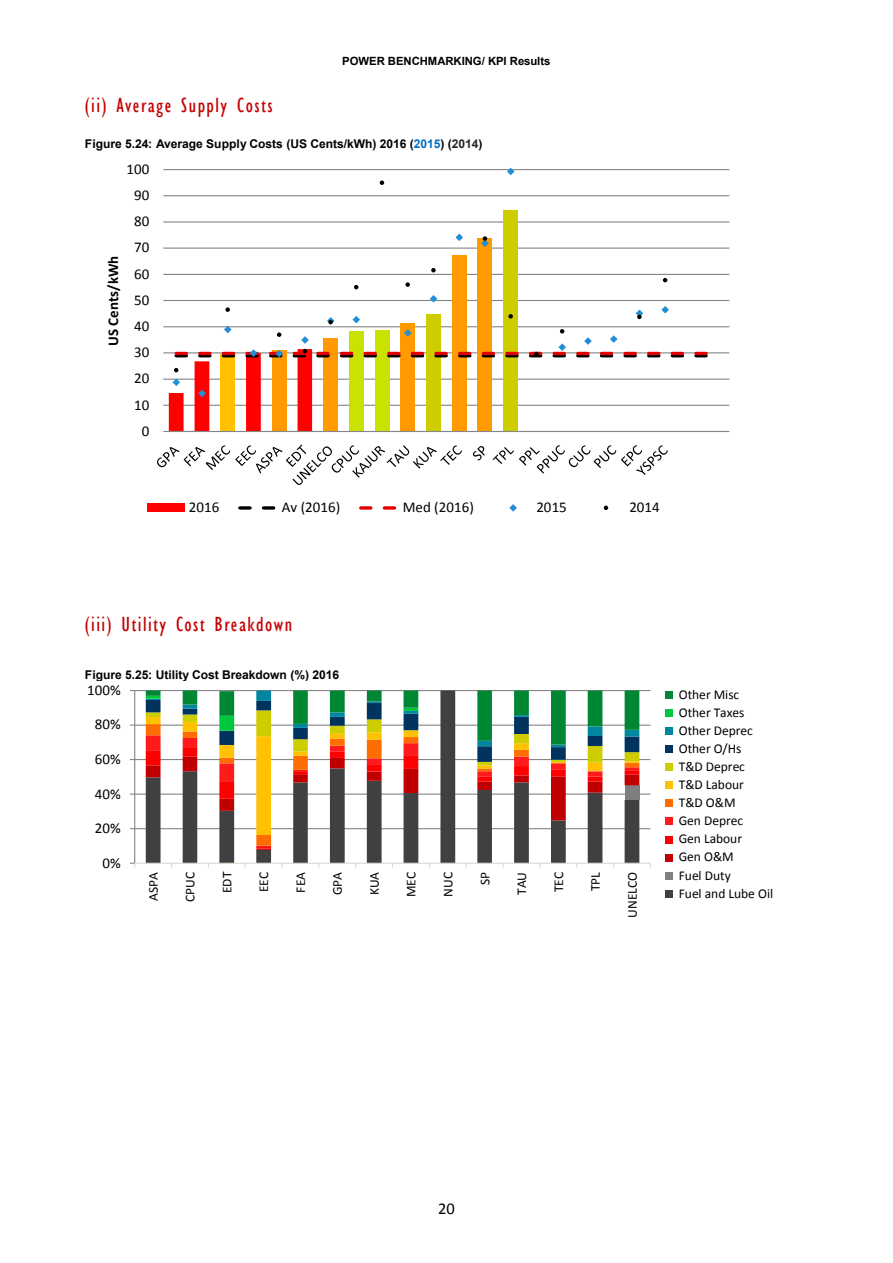
<style>
.page{position:relative;width:893px;height:1263px;background:#fff}
.page>*{position:absolute;margin:0;border:0;box-sizing:border-box;transform-origin:0 0}
.t1{font:21px "Gill Sans MT Condensed";letter-spacing:.07em;color:#c50000}
.t2{font:16.5px "Calibri";color:#000}
.t3{font:15px "Calibri";color:#000}
.t4{font:700 15px "Calibri";color:#000}
.t5{font:13.5px/18px "Calibri";color:#000}
.t6{font:700 12px "Arial";letter-spacing:-.005em;color:#000}
.t7{font:700 11.4px "Arial";letter-spacing:-.01em;color:#000}
.s1{color:#0070c4}
.s2{color:#262626}
</style>
<div class="page">
<hr style="left:163px;top:405px;width:566px;height:1px;background:#868686">
<hr style="left:163px;top:379px;width:566px;height:1px;background:#868686">
<hr style="left:163px;top:352px;width:566px;height:1px;background:#868686">
<hr style="left:163px;top:326px;width:566px;height:1px;background:#868686">
<hr style="left:163px;top:300px;width:566px;height:1px;background:#868686">
<hr style="left:163px;top:274px;width:566px;height:1px;background:#868686">
<hr style="left:163px;top:248px;width:566px;height:1px;background:#868686">
<hr style="left:163px;top:221px;width:566px;height:2px;background:#868686">
<hr style="left:163px;top:195px;width:566px;height:1px;background:#868686">
<hr style="left:163px;top:169px;width:566px;height:1px;background:#868686">
<div style="left:452px;top:255px;width:15px;height:176px;background:#ff9b00"></div>
<div style="left:478px;top:238px;width:14px;height:193px;background:#ff9b00"></div>
<div style="left:503px;top:210px;width:15px;height:221px;background:#cdcd00"></div>
<hr style="left:163px;top:431px;width:566px;height:1px;background:#868686">
<svg style="left:455px;top:234px;width:8px;height:7px"></svg>
<svg style="left:507px;top:168px;width:7px;height:7px"></svg>
<svg style="left:354px;top:285px;width:4px;height:4px"></svg>
<svg style="left:380px;top:180px;width:4px;height:5px"></svg>
<svg style="left:405px;top:282px;width:5px;height:5px"></svg>
<svg style="left:431px;top:268px;width:5px;height:4px"></svg>
<svg style="left:481px;top:236px;width:8px;height:11px"></svg>
<svg style="left:169px;top:295px;width:547px;height:136px"></svg>
<svg style="left:663px;top:278px;width:4px;height:4px"></svg>
<svg style="left:157px;top:445px;width:305px;height:40px"></svg>
<svg style="left:473px;top:446px;width:12px;height:14px"></svg>
<svg style="left:493px;top:445px;width:175px;height:30px"></svg>
<div style="left:147px;top:504px;width:38px;height:8px;background:#f00"></div>
<svg style="left:240px;top:506px;width:36px;height:4px"></svg>
<svg style="left:361px;top:506px;width:36px;height:4px"></svg>
<svg style="left:509px;top:504px;width:8px;height:8px"></svg>
<svg style="left:604px;top:505px;width:4px;height:5px"></svg>
<hr style="left:135px;top:828px;width:515px;height:1px;background:#868686">
<hr style="left:135px;top:793px;width:515px;height:2px;background:#868686">
<hr style="left:135px;top:759px;width:515px;height:1px;background:#868686">
<hr style="left:135px;top:725px;width:515px;height:1px;background:#868686">
<hr style="left:135px;top:690px;width:515px;height:1px;background:#868686">
<svg style="left:146px;top:762px;width:493px;height:101px"></svg>
<svg style="left:146px;top:690px;width:493px;height:72px"></svg>
<hr style="left:134px;top:690px;width:1px;height:173px;background:#868686">
<hr style="left:135px;top:863px;width:515px;height:1px;background:#d9d9d9">
<div style="left:665px;top:691px;width:7px;height:8px;background:#008734"></div>
<div style="left:665px;top:709px;width:7px;height:8px;background:#00c83e"></div>
<div style="left:665px;top:727px;width:7px;height:8px;background:#00869e"></div>
<div style="left:665px;top:745px;width:7px;height:8px;background:#00345f"></div>
<div style="left:665px;top:763px;width:7px;height:8px;background:#cdcd00"></div>
<div style="left:665px;top:782px;width:7px;height:7px;background:#ffc100"></div>
<div style="left:665px;top:800px;width:7px;height:7px;background:#ff6d00"></div>
<div style="left:665px;top:818px;width:7px;height:7px;background:#ff1b1b"></div>
<div style="left:665px;top:836px;width:7px;height:7px;background:#f00"></div>
<div style="left:665px;top:854px;width:7px;height:7px;background:#c00000"></div>
<div style="left:665px;top:872px;width:7px;height:7px;background:#7f7f7f"></div>
<div style="left:665px;top:890px;width:7px;height:7px;background:#404040"></div>
<p class="t7" style="left:342px;top:53px;width:210px">POWER BENCHMARKING/ KPI Results</p>
<h1 class="t1" style="left:85px;top:93px;width:189px">(ii) Average Supply Costs</h1>
<p class="t6" style="left:85px;top:136px;width:399px">Figure 5.24: Average Supply Costs (US Cents/kWh) 2016 (<span class="s1">2015</span>) (<span class="s2">2014</span>)</p>
<p class="t3" style="left:127px;top:159px;width:24px">100</p>
<p class="t3" style="left:134px;top:186px;width:17px">90</p>
<p class="t3" style="left:134px;top:212px;width:17px">80</p>
<p class="t4" style="left:103px;top:346px;width:92px;rotate:-90deg">US Cents/kWh</p>
<p class="t3" style="left:134px;top:238px;width:17px">70</p>
<p class="t3" style="left:134px;top:264px;width:17px">60</p>
<p class="t3" style="left:134px;top:290px;width:17px">50</p>
<p class="t3" style="left:134px;top:317px;width:17px">40</p>
<p class="t3" style="left:134px;top:343px;width:17px">30</p>
<p class="t3" style="left:134px;top:369px;width:17px">20</p>
<p class="t3" style="left:134px;top:395px;width:17px">10</p>
<p class="t3" style="left:142px;top:421px;width:9px">0</p>
<p class="t3" style="left:189px;top:498px;width:32px">2016</p>
<p class="t3" style="left:282px;top:498px;width:60px">Av (2016)</p>
<p class="t3" style="left:403px;top:498px;width:73px">Med (2016)</p>
<p class="t3" style="left:536px;top:498px;width:32px">2015</p>
<p class="t3" style="left:629px;top:498px;width:32px">2014</p>
<h1 class="t1" style="left:85px;top:612px;width:209px">(iii) Utility Cost Breakdown</h1>
<p class="t6" style="left:85px;top:667px;width:256px">Figure 5.25: Utility Cost Breakdown (%) 2016</p>
<p class="t3" style="left:87px;top:680px;width:35px">100%</p>
<p class="t3" style="left:95px;top:715px;width:27px">80%</p>
<p class="t3" style="left:95px;top:749px;width:27px">60%</p>
<p class="t3" style="left:95px;top:784px;width:27px">40%</p>
<p class="t3" style="left:95px;top:819px;width:27px">20%</p>
<p class="t3" style="left:102px;top:853px;width:20px">0%</p>
<p class="t5" style="left:144px;top:901px;width:30px;rotate:-90deg">ASPA</p>
<p class="t5" style="left:181px;top:902px;width:32px;rotate:-90deg">CPUC</p>
<p class="t5" style="left:218px;top:893px;width:23px;rotate:-90deg">EDT</p>
<p class="t5" style="left:255px;top:892px;width:22px;rotate:-90deg">EEC</p>
<p class="t5" style="left:292px;top:892px;width:22px;rotate:-90deg">FEA</p>
<p class="t5" style="left:329px;top:895px;width:25px;rotate:-90deg">GPA</p>
<p class="t5" style="left:365px;top:895px;width:25px;rotate:-90deg">KUA</p>
<p class="t5" style="left:402px;top:897px;width:27px;rotate:-90deg">MEC</p>
<p class="t5" style="left:439px;top:896px;width:26px;rotate:-90deg">NUC</p>
<p class="t5" style="left:476px;top:885px;width:15px;rotate:-90deg">SP</p>
<p class="t5" style="left:513px;top:895px;width:25px;rotate:-90deg">TAU</p>
<p class="t5" style="left:550px;top:892px;width:22px;rotate:-90deg">TEC</p>
<p class="t5" style="left:586px;top:891px;width:21px;rotate:-90deg">TPL</p>
<p class="t5" style="left:623px;top:918px;width:47px;rotate:-90deg">UNELCO</p>
<p class="t5" style="left:679px;top:685px;width:96px">Other Misc<br>Other Taxes<br>Other Deprec<br>Other O/Hs<br>T&amp;D Deprec<br>T&amp;D Labour<br>T&amp;D O&amp;M<br>Gen Deprec<br>Gen Labour<br>Gen O&amp;M<br>Fuel Duty<br>Fuel and Lube Oil</p>
<p class="t2" style="left:438px;top:1198px;width:18px">20</p>
</div>
